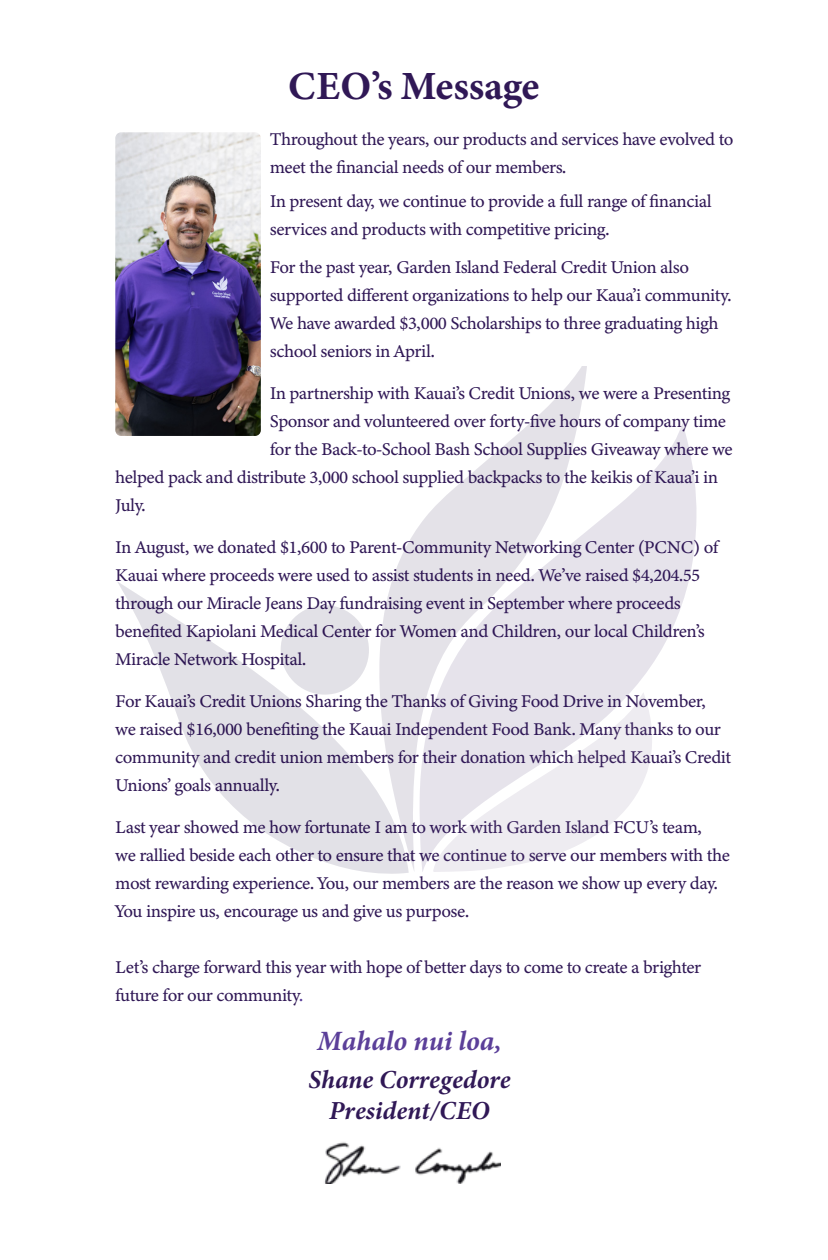
<style>
.page{position:relative;width:828px;height:1260px;background:#fff}
.page>*{position:absolute;margin:0;border:0;box-sizing:border-box;transform-origin:0 0}
.t1{font:40px "Minion Variable Concept";letter-spacing:-.005em;color:#301856}
.t2{font:italic 700 28px "Minion Pro";color:#5b3f99}
.t3{font:italic 26px/31px "Minion Variable Concept";color:#301856;text-align:center}
.t4{font:18px/28px "Minion Variable Concept";letter-spacing:-.03em;color:#301856}
.s1{color:#573a98}
</style>
<div class="page">
<img style="left:115px;top:132px;width:146px;height:304px">
<img style="left:324px;top:1142px;width:177px;height:42px">
<svg style="left:588px;top:423px;width:109px;height:269px;fill:#e6e3eb"></svg>
<svg style="left:118px;top:582px;width:291px;height:292px"></svg>
<svg style="left:379px;top:366px;width:209px;height:506px;fill:#e6e3eb"></svg>
<svg style="left:433px;top:692px;width:219px;height:180px"></svg>
<div style="left:281px;top:605px;width:88px;height:90px;background:#e2e1e7;border-radius:50%"></div>
<p class="t1" style="left:288px;top:58px;width:253px">CEO’s Message</p>
<p class="t4" style="left:270px;top:125px;width:465px">Throughout the years, our products and services have evolved to meet the financial needs of our members.</p>
<p class="t4" style="left:270px;top:187px;width:443px">In present day, we continue to provide a full range of financial services and products with competitive pricing.</p>
<p class="t4" style="left:270px;top:253px;width:463px">For the past year, Garden Island Federal Credit Union also supported different organizations to help our Kaua’i community.<br>We have awarded $3,000 Scholarships to three graduating high school seniors in April.</p>
<p class="t4" style="left:270px;top:379px;width:462px">In partnership with Kauai’s Credit Unions, we were a Presenting</p>
<p class="t4" style="left:270px;top:407px;width:458px">Sponsor and volunteered over forty-five hours of company time</p>
<p class="t4" style="left:270px;top:435px;width:464px">for the Back-to-School Bash School Supplies Giveaway where we</p>
<p class="t4" style="left:115px;top:463px;width:605px">helped pack and distribute 3,000 school supplied backpacks to the keikis of Kaua’i in</p>
<p class="t4" style="left:115px;top:491px;width:32px">July.</p>
<p class="t4" style="left:115px;top:533px;width:605px">In August, we donated $1,600 to Parent-Community Networking Center (PCNC) of Kauai where proceeds were used to assist students in need. We’ve raised $4,204.55 through our Miracle Jeans Day fundraising event in September where proceeds benefited Kapiolani Medical Center for Women and Children, our local Children’s Miracle Network Hospital.</p>
<p class="t4" style="left:115px;top:687px;width:617px">For Kauai’s Credit Unions Sharing the Thanks of Giving Food Drive in November,<br>we raised $16,000 benefiting the Kauai Independent Food Bank. Many thanks to our community and credit union members for their donation which helped Kauai’s Credit Unions’ goals annually.</p>
<p class="t4" style="left:115px;top:813px;width:588px">Last year showed me how fortunate I am to work with Garden Island FCU’s team,</p>
<p class="t4" style="left:115px;top:841px;width:616px">we rallied beside each other to ensure that we continue to serve our members with the most rewarding experience. You, our members are the reason we show up every day.<br>You inspire us, encourage us and give us purpose.</p>
<p class="t4" style="left:115px;top:953px;width:587px">Let’s charge forward this year with hope of better days to come to create a brighter future for our community<span class="s1">.</span></p>
<p class="t2" style="left:317px;top:1021px;width:186px">Mahalo nui loa,</p>
<p class="t3" style="left:308px;top:1064px;width:204px">Shane Corregedore<br>President/CEO</p>
</div>
